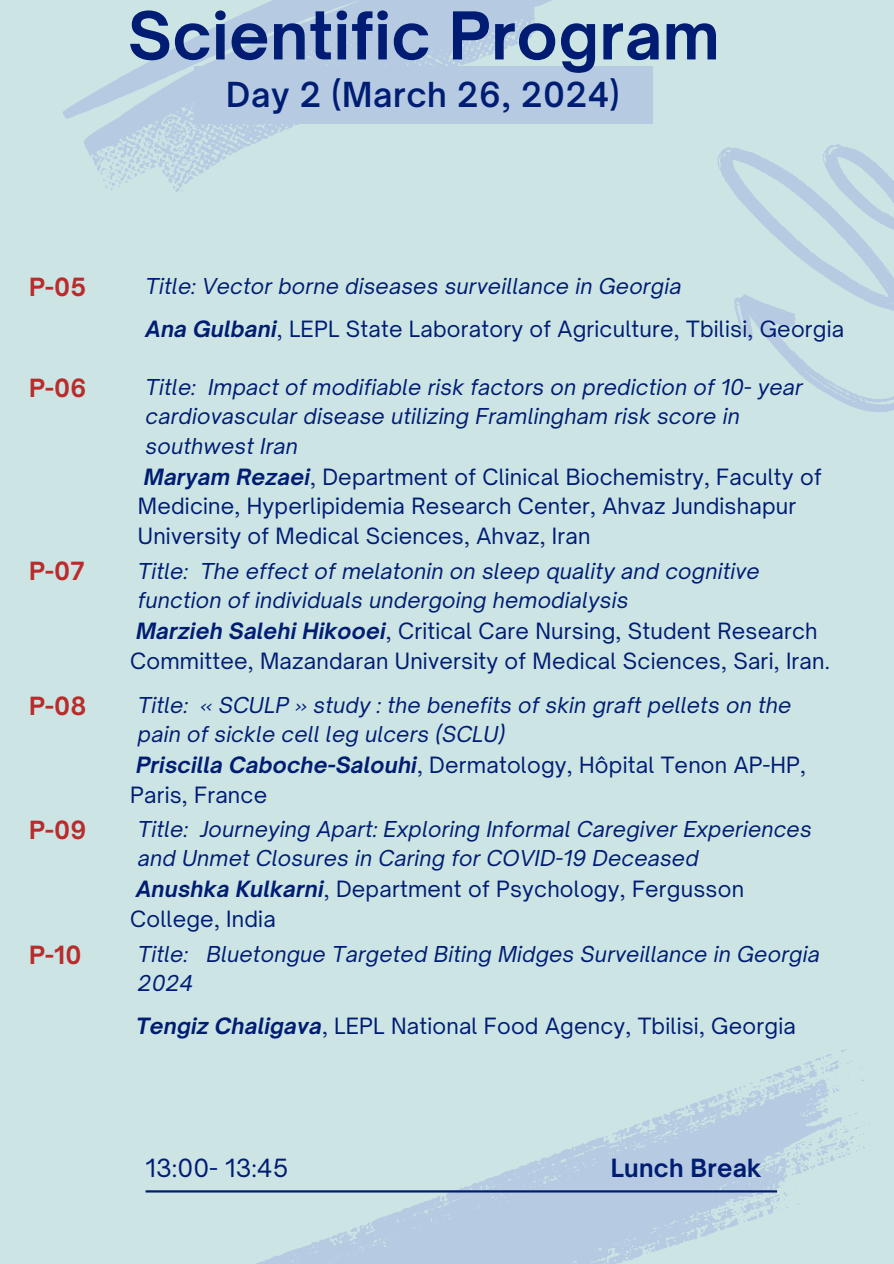
<style>
.page{position:relative;width:894px;height:1264px;background:#fff}
.page>*{position:absolute;margin:0;border:0;box-sizing:border-box;transform-origin:0 0}
.t1{font:700 63px "Open Sauce One";letter-spacing:.01em;color:#001d73}
.t2{font:600 33px "Open Sauce One";letter-spacing:.02em;color:#001d73}
.t3{font:700 24px "Open Sauce One";letter-spacing:.01em;color:#b92c2b}
.t4{font:24px "Open Sauce One";letter-spacing:.01em;color:#001d73}
.t5{font:700 24px "Open Sauce One";letter-spacing:.01em;color:#001d73}
.t6{font:21.45px/29.8px "Open Sauce One";letter-spacing:.01em;color:#001d73}
.t7{font:italic 21px/29.2px "Open Sauce One";letter-spacing:.01em;color:#001d73}
.s1{font-weight:700;font-style:italic}
</style>
<div class="page">
<div style="left:0;top:0;width:893px;height:1263px;background:#cce5e4"></div>
<svg style="left:717px;top:144px;width:176px;height:268px"></svg>
<svg style="left:63px;top:0;width:590px;height:192px"></svg>
<svg style="left:222px;top:1049px;width:649px;height:214px"></svg>
<div style="left:193px;top:66px;width:459px;height:58px;background:#b6cbe2"></div>
<hr style="left:145px;top:1190px;width:631px;height:2px;background:#001d73">
<h2 class="t1" style="left:128px;top:-4px;width:593px">Scientific Program</h2>
<p class="t2" style="left:226px;top:74px;width:395px">Day 2 (March 26, 2024)</p>
<h1 class="t3" style="left:29px;top:272px;width:59px">P-05</h1>
<p class="t7" style="left:145px;top:271px;width:537px">Title: Vector borne diseases surveillance in Georgia</p>
<h3 class="t6" style="left:145px;top:314px;width:700px"><span class="s1">Ana Gulbani</span>, LEPL State Laboratory of Agriculture, Tbilisi, Georgia</h3>
<p class="t7" style="left:145px;top:372px;width:658px">Title: Impact of modifiable risk factors on prediction of 10- year cardiovascular disease utilizing Framlingham risk score in southwest Iran</p>
<p class="t6" style="left:138px;top:461px;width:685px"><span class="s1">Maryam Rezaei</span>, Department of Clinical Biochemistry, Faculty of<br>Medicine, Hyperlipidemia Research Center, Ahvaz Jundishapur<br>University of Medical Sciences, Ahvaz, Iran</p>
<h3 class="t3" style="left:29px;top:373px;width:59px">P-06</h3>
<h3 class="t3" style="left:29px;top:556px;width:57px">P-07</h3>
<p class="t7" style="left:138px;top:556px;width:623px">Title: The effect of melatonin on sleep quality and cognitive function of individuals undergoing hemodialysis</p>
<p class="t6" style="left:130px;top:616px;width:701px"><span class="s1">Marzieh Salehi Hikooei</span>, Critical Care Nursing, Student Research<br>Committee, Mazandaran University of Medical Sciences, Sari, Iran.</p>
<h3 class="t3" style="left:29px;top:690px;width:59px">P-08</h3>
<p class="t7" style="left:138px;top:690px;width:655px">Title: « SCULP » study : the benefits of skin graft pellets on the pain of sickle cell leg ulcers (SCLU)</p>
<p class="t6" style="left:130px;top:749px;width:677px"><span class="s1">Priscilla Caboche-Salouhi</span>, Dermatology, Hôpital Tenon AP-HP,<br>Paris, France</p>
<h3 class="t3" style="left:29px;top:815px;width:59px">P-09</h3>
<p class="t7" style="left:138px;top:814px;width:675px">Title: Journeying Apart: Exploring Informal Caregiver Experiences and Unmet Closures in Caring for COVID-19 Deceased</p>
<p class="t6" style="left:130px;top:874px;width:615px"><span class="s1">Anushka Kulkarni</span>, Department of Psychology, Fergusson<br>College, India</p>
<h3 class="t3" style="left:29px;top:939px;width:54px">P-10</h3>
<p class="t7" style="left:138px;top:938px;width:683px">Title: Bluetongue Targeted Biting Midges Surveillance in Georgia<br>2024</p>
<p class="t6" style="left:136px;top:1011px;width:661px"><span class="s1">Tengiz Chaligava</span>, LEPL National Food Agency, Tbilisi, Georgia</p>
<p class="t4" style="left:145px;top:1152px;width:144px">13:00- 13:45</p>
<p class="t5" style="left:610px;top:1152px;width:152px">Lunch Break</p>
</div>
